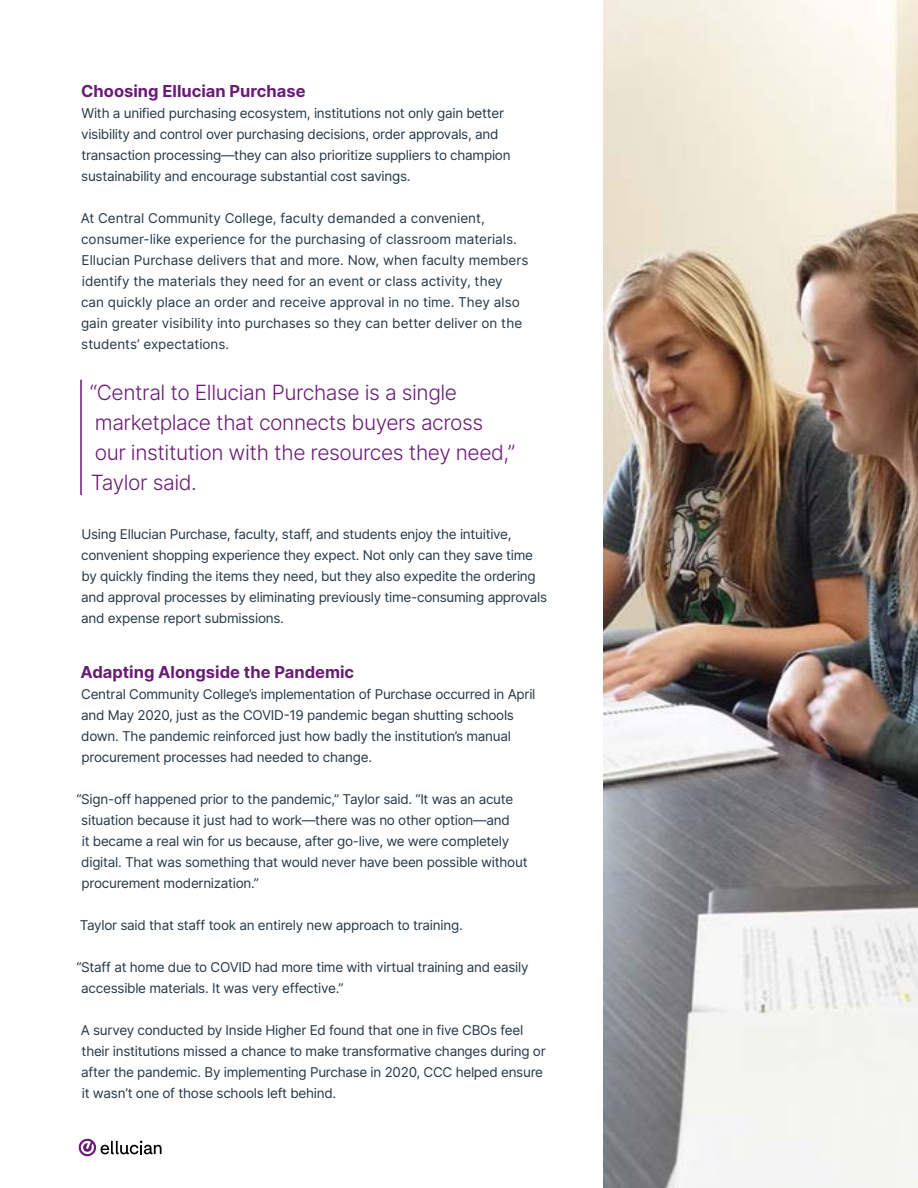
<style>
.page{position:relative;width:918px;height:1188px;background:#fff}
.page>*{position:absolute;margin:0;border:0;box-sizing:border-box;transform-origin:0 0}
.t1{font:300 21px/30px "Inter";letter-spacing:-.02em;color:#6a1b76}
.t2{font:700 16.5px "Inter";color:#6a1b76}
.t3{font:13.5px/21px "Inter";letter-spacing:-.02em;color:#253846}
.t4{font:13.5px/21px "Inter";color:#253846}
</style>
<div class="page">
<svg style="left:78px;top:1138px;width:84px;height:19px"></svg>
<img style="left:603px;top:0;width:315px;height:1188px">
<hr style="left:80px;top:380px;width:2px;height:115px;background:#6a1b76">
<p class="t2" style="left:81px;top:79px;width:226px">Choosing Ellucian Purchase</p>
<p class="t3" style="left:81px;top:102px;width:431px">With a unified purchasing ecosystem, institutions not only gain better visibility and control over purchasing decisions, order approvals, and transaction processing—they can also prioritize suppliers to champion sustainability and encourage substantial cost savings.</p>
<p class="t4" style="left:81px;top:207px;width:449px">At Central Community College, faculty demanded a convenient, consumer-like experience for the purchasing of classroom materials.<br>Ellucian Purchase delivers that and more. Now, when faculty members identify the materials they need for an event or class activity, they<br>can quickly place an order and receive approval in no time. They also gain greater visibility into purchases so they can better deliver on the students’ expectations.</p>
<h1 class="t1" style="left:90px;top:377px;width:427px">“Central to Ellucian Purchase is a single marketplace that connects buyers across<br>our institution with the resources they need,” Taylor said.</h1>
<p class="t3" style="left:81px;top:523px;width:468px">Using Ellucian Purchase, faculty, staff, and students enjoy the intuitive, convenient shopping experience they expect. Not only can they save time by quickly finding the items they need, but they also expedite the ordering and approval processes by eliminating previously time-consuming approvals and expense report submissions.</p>
<p class="t2" style="left:80px;top:660px;width:275px">Adapting Alongside the Pandemic</p>
<p class="t3" style="left:81px;top:684px;width:456px">Central Community College’s implementation of Purchase occurred in April and May 2020, just as the COVID-19 pandemic began shutting schools down. The pandemic reinforced just how badly the institution’s manual procurement processes had needed to change.</p>
<p class="t3" style="left:81px;top:789px;width:448px;text-indent:-5px">“Sign-off happened prior to the pandemic,” Taylor said. “It was an acute situation because it just had to work—there was no other option—and<br>it became a real win for us because, after go-live, we were completely digital. That was something that would never have been possible without procurement modernization.”</p>
<p class="t3" style="left:80px;top:915px;width:385px">Taylor said that staff took an entirely new approach to training.</p>
<p class="t3" style="left:81px;top:957px;width:449px;text-indent:-5px">“Staff at home due to COVID had more time with virtual training and easily accessible materials. It was very effective.”</p>
<p class="t3" style="left:81px;top:1020px;width:467px">A survey conducted by Inside Higher Ed found that one in five CBOs feel their institutions missed a chance to make transformative changes during or after the pandemic. By implementing Purchase in 2020, CCC helped ensure it wasn’t one of those schools left behind.</p>
</div>
